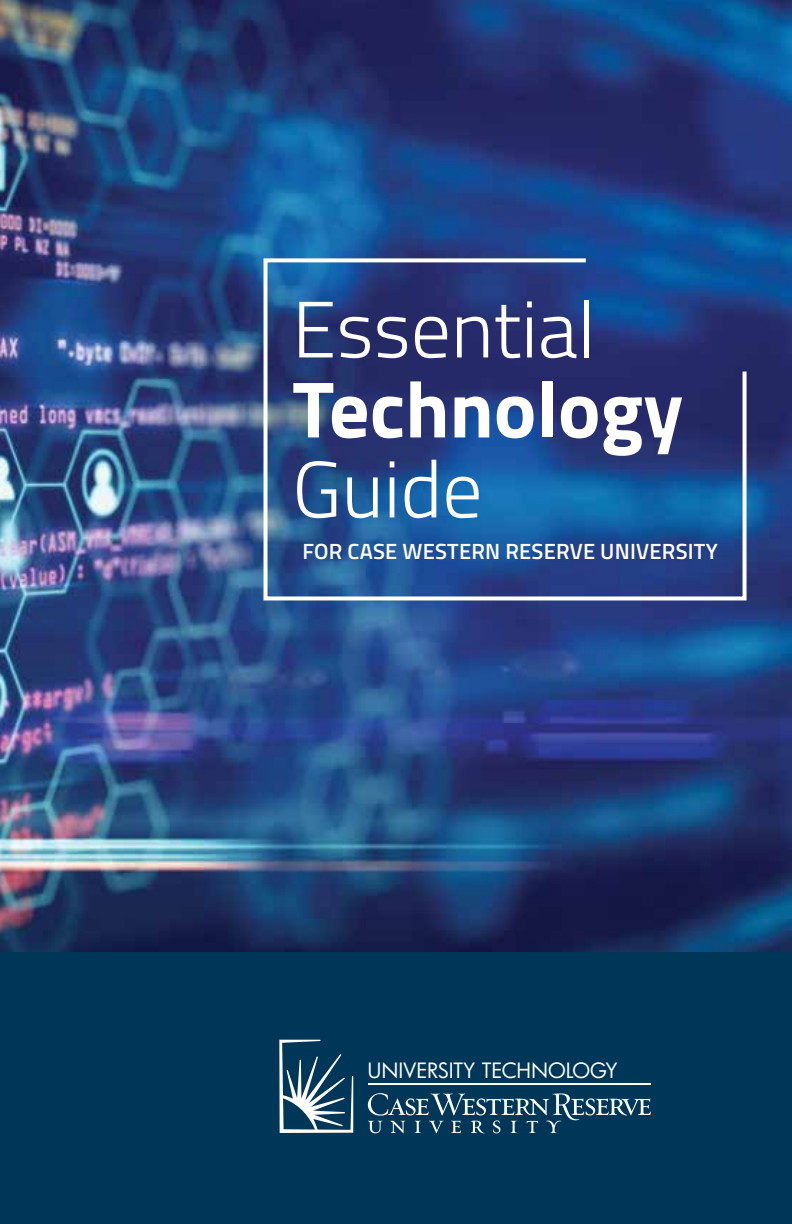
<style>
.page{position:relative;width:792px;height:1224px;background:#fff}
.page>*{position:absolute;margin:0;border:0;box-sizing:border-box;transform-origin:0 0}
.cover_headline{font:700 80px/80px "Titillium";color:#fff}
.cover_headline-2{font:300 80px "Titillium";color:#fff}
.cover_subhead{font:600 22px "Titillium";letter-spacing:.01em;color:#fff}
.t1{font:20.6px "Futura";color:#fff}
.s1{font-weight:300}
</style>
<div class="page">
<div style="left:0;top:930px;width:792px;height:294px;background:#003658"></div>
<img style="left:0;top:0;width:792px;height:952px">
<svg style="left:262px;top:256px;width:487px;height:346px;background:#274989"></svg>
<svg style="left:368px;top:1093px;width:283px;height:40px"></svg>
<hr style="left:368px;top:1084px;width:283px;height:1px;background:#fff">
<svg style="left:279px;top:1040px;width:74px;height:93px"></svg>
<h1 class="cover_headline" style="left:292px;top:285px;width:392px"><span class="s1">Essential<br></span>Technology</h1>
<h1 class="cover_headline-2" style="left:292px;top:431px;width:192px">Guide</h1>
<h2 class="cover_subhead" style="left:303px;top:535px;width:417px">FOR CASE WESTERN RESERVE UNIVERSITY</h2>
<p class="t1" style="left:367px;top:1056px;width:252px">UNIVERSITY TECHNOLOGY</p>
</div>
